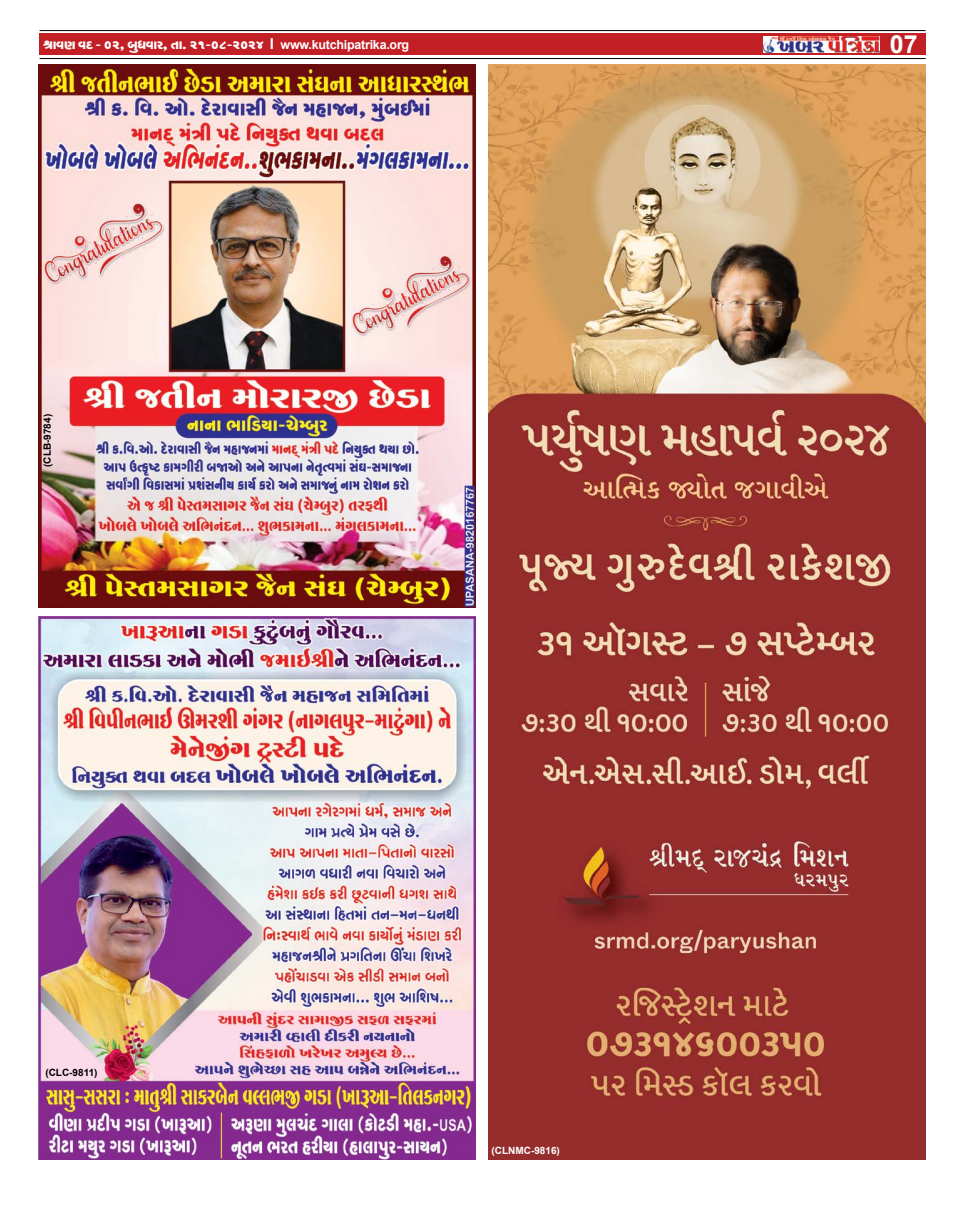
<style>
.page{position:relative;width:964px;height:1205px;background:#fff}
.page>*{position:absolute;margin:0;border:0;box-sizing:border-box;transform-origin:0 0}
.t1{font:700 25px "Arial";color:#fff}
.t2{font:15px "SHREE GUJ7";letter-spacing:-.02em;color:#fff}
.t3{font:700 10px "Arial";color:#000}
.t4{font:700 10px "Arial";color:#fff}
.s1{font-family:"Arial";font-weight:700}
.s2{font-family:"Arial";font-weight:700;font-size:12.5px}
</style>
<div class="page">
<hr style="left:40px;top:58px;width:885px;height:1px;background:#000">
<div style="left:40px;top:34px;width:886px;height:21px;background:#c22025"></div>
<hr style="left:40px;top:30px;width:885px;height:1px;background:#000">
<img style="left:763px;top:36px;width:116px;height:17px">
<img style="left:39px;top:64px;width:436px;height:544px">
<img style="left:488px;top:64px;width:437px;height:1095px">
<img style="left:39px;top:616px;width:437px;height:543px">
<p class="t2" style="left:43px;top:38px;width:367px">îphZ hv$ - 02, by^hpf, sp. 21-08-2024 <span class="s1">I</span> <span class="s2">www.kutchipatrika.org</span></p>
<h1 class="t1" style="left:890px;top:26px;width:29px">07</h1>
<p class="t3" style="left:40px;top:467px;width:54px;rotate:-90deg">(CLB-9784)</p>
<p class="t3" style="left:45px;top:1065px;width:54px">(CLC-9811)</p>
<p class="t4" style="left:492px;top:1143px;width:70px">(CLNMC-9816)</p>
</div>
